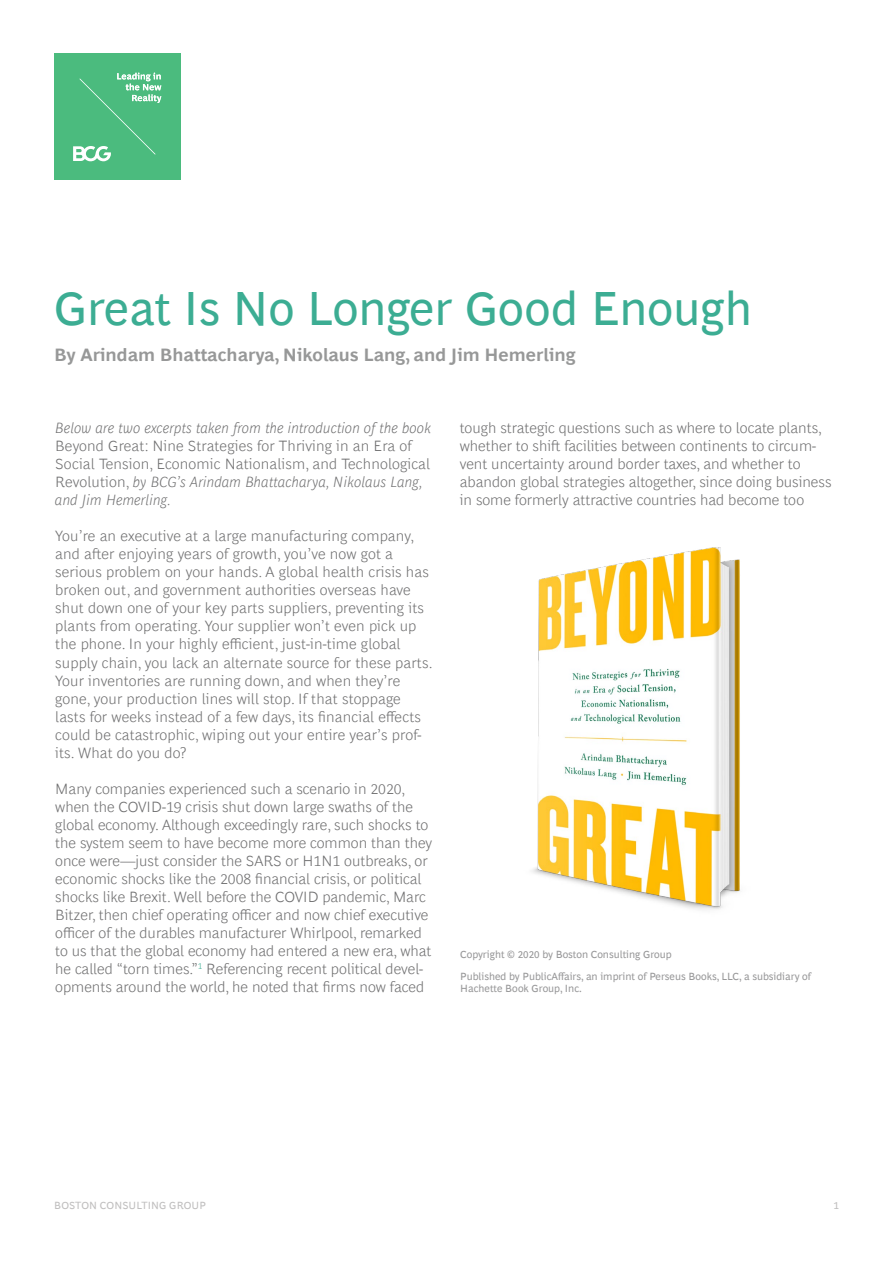
<style>
.page{position:relative;width:893px;height:1263px;background:#fff}
.page>*{position:absolute;margin:0;border:0;box-sizing:border-box;transform-origin:0 0}
.t1{font:48px "Henderson BCG Sans";color:#3cad93}
.t2{font:700 18px "Henderson BCG Sans";color:#979898}
.t3{font:300 15px/18px "Henderson BCG Sans";color:#707071}
.t4{font:italic 300 15px "Henderson BCG Sans";letter-spacing:.01em;color:#707071}
.t5{font:10.5px/21.3px "Henderson BCG Sans";color:#989899}
.t6{font:10.5px "Henderson BCG Sans";letter-spacing:.01em;color:#c0bfbf}
.s1{font-style:italic}
</style>
<div class="page">
<div style="left:54px;top:54px;width:126px;height:126px;background:#4bbb7e"></div>
<svg style="left:73px;top:73px;width:88px;height:88px"></svg>
<img style="left:532px;top:547px;width:208px;height:363px">
<h1 class="t1" style="left:54px;top:273px;width:700px">Great Is No Longer Good Enough</h1>
<p class="t2" style="left:54px;top:341px;width:523px">By Arindam Bhattacharya, Nikolaus Lang, and Jim Hemerling</p>
<p class="t4" style="left:55px;top:417px;width:377px">Below are two excerpts taken from the introduction of the book</p>
<p class="t3" style="left:55px;top:436px;width:376px">Beyond Great: Nine Strategies for Thriving in an Era of Social Tension, Economic Nationalism, and Technological Revolution, <span class="s1">by BCG’s Arindam Bhattacharya, Nikolaus Lang, and Jim Hemerling.</span></p>
<p class="t3" style="left:55px;top:526px;width:379px">You’re an executive at a large manufacturing company, and after enjoying years of growth, you’ve now got a serious problem on your hands. A global health crisis has broken out, and government authorities overseas have shut down one of your key parts suppliers, preventing its plants from operating. Your supplier won’t even pick up the phone. In your highly efficient, just-in-time global supply chain, you lack an alternate source for these parts.<br>Your inventories are running down, and when they’re gone, your production lines will stop. If that stoppage lasts for weeks instead of a few days, its financial effects could be catastrophic, wiping out your entire year’s prof&shy;its. What do you do?</p>
<p class="t3" style="left:55px;top:778px;width:378px">Many companies experienced such a scenario in 2020, when the COVID-19 crisis shut down large swaths of the global economy. Although exceedingly rare, such shocks to the system seem to have become more common than they once were—just consider the SARS or H1N1 outbreaks, or economic shocks like the 2008 financial crisis, or political shocks like Brexit. Well before the COVID pandemic, Marc Bitzer, then chief operating officer and now chief executive officer of the durables manufacturer Whirlpool, remarked to us that the global economy had entered a new era, what he called “torn times.”<sup>1</sup> Referencing recent political devel&shy;opments around the world, he noted that firms now faced</p>
<p class="t3" style="left:460px;top:417px;width:373px">tough strategic questions such as where to locate plants, whether to shift facilities between continents to circum&shy;vent uncertainty around border taxes, and whether to abandon global strategies altogether, since doing business in some formerly attractive countries had become too</p>
<p class="t5" style="left:460px;top:943px;width:352px">Copyright © 2020 by Boston Consulting Group<br>Published by PublicAffairs, an imprint of Perseus Books, LLC, a subsidiary of</p>
<p class="t5" style="left:460px;top:977px;width:123px">Hachette Book Group, Inc.</p>
<p class="t6" style="left:54px;top:1197px;width:153px">BOSTON CONSULTING GROUP</p>
<p class="t6" style="left:833px;top:1197px;width:7px">1</p>
</div>
